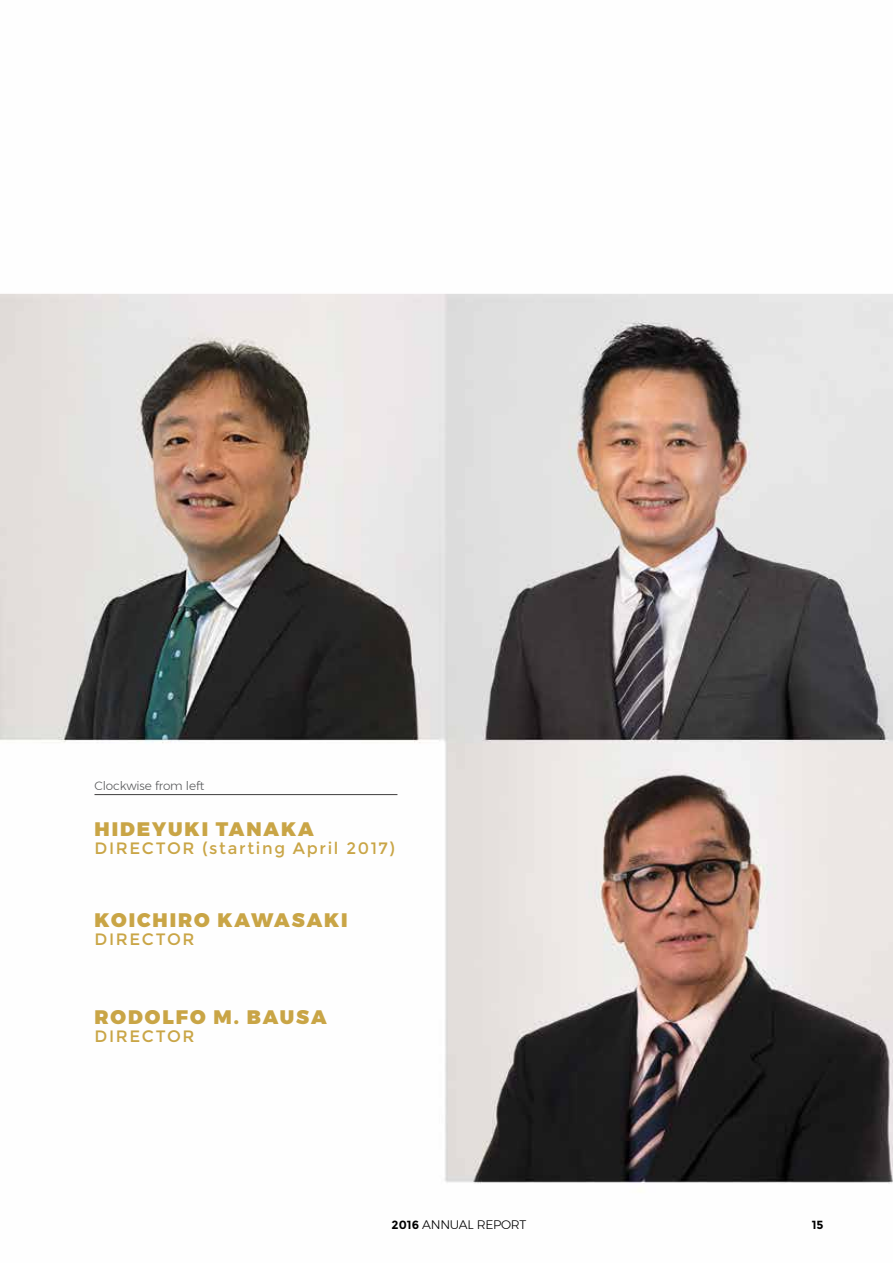
<style>
.page{position:relative;width:893px;height:1263px;background:#fff}
.page>*{position:absolute;margin:0;border:0;box-sizing:border-box;transform-origin:0 0}
.t1{font:900 19.5px "Montserrat";letter-spacing:.1em;color:#c9a546}
.t2{font:16.5px "Montserrat";letter-spacing:.1em;color:#c9a546}
.t3{font:300 12.3px "Montserrat";letter-spacing:-.02em;color:#000}
.t4{font:300 12px "Montserrat";letter-spacing:-.01em;color:#58595b}
.t5{font:700 11.85px "Montserrat";color:#000}
.s1{font-weight:700;font-size:11.85px}
</style>
<div class="page">
<img style="left:0;top:294px;width:893px;height:890px">
<hr style="left:94px;top:794px;width:303px;height:1px;background:#3f3d3d">
<p class="t4" style="left:94px;top:777px;width:111px">Clockwise from left</p>
<p class="t1" style="left:94px;top:813px;width:221px">HIDEYUKI TANAKA</p>
<p class="t2" style="left:94px;top:839px;width:302px">DIRECTOR (starting April 2017)</p>
<p class="t1" style="left:94px;top:904px;width:255px">KOICHIRO KAWASAKI</p>
<p class="t2" style="left:94px;top:929px;width:102px">DIRECTOR</p>
<p class="t1" style="left:94px;top:1001px;width:234px">RODOLFO M. BAUSA</p>
<p class="t2" style="left:94px;top:1027px;width:102px">DIRECTOR</p>
<p class="t3" style="left:392px;top:1215px;width:136px"><span class="s1">2016</span> ANNUAL REPORT</p>
<p class="t5" style="left:812px;top:1217px;width:13px">15</p>
</div>
